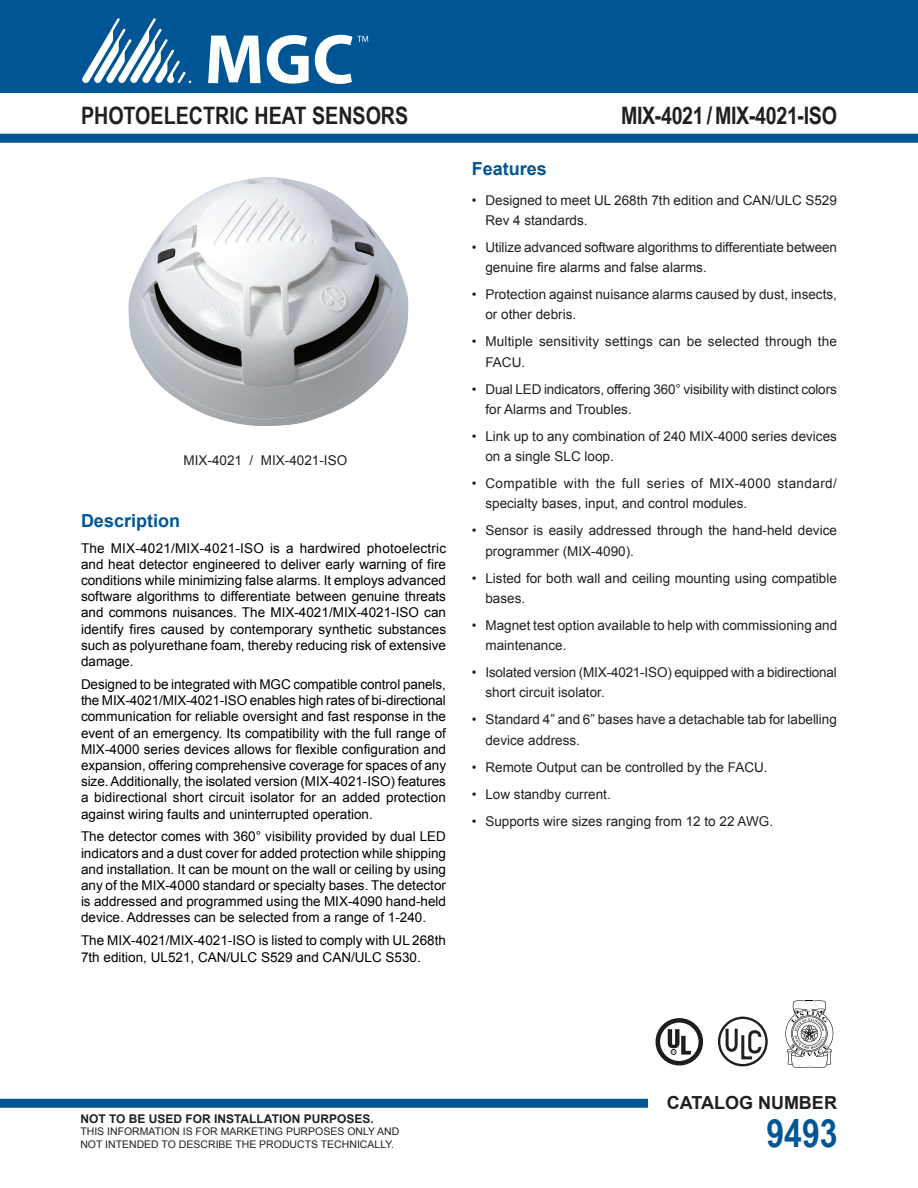
<style>
.page{position:relative;width:918px;height:1188px;background:#fff}
.page>*{position:absolute;margin:0;border:0;box-sizing:border-box;transform-origin:0 0}
.ParaStyle01-Leading_Auto__Align_Left{font:700 39px "Arial Narrow";color:#005595}
.List_Paragraph{font:700 24px "Arial Narrow";color:#231f20}
.ParaStyle01-Leading_Auto__Align_Left-2{font:700 18px "Arial";color:#005595}
.ParaStyle01-Leading_Auto__Align_Left-3{font:700 18px "Arial";color:#231f20}
.t1{font:13.5px/16.2px "Arial";color:#000;text-align:justify}
.ParaStyle02-Leading_Auto__Align_Justifie{font:13.5px/20.2px "Arial";color:#231f20}
.ParaStyle02-Leading_Auto__Align_Justifie-2{font:13.5px/20.2px "Arial";letter-spacing:.03em;color:#231f20}
.ParaStyle01-Leading_Auto__Align_Left-4{font:700 12px "Arial";color:#231f20}
.ParaStyle01-Leading_Auto__Align_Left-5{font:10.5px/12.6px "Arial";color:#231f20}
</style>
<div class="page">
<div style="left:0;top:0;width:918px;height:93px;background:#005595"></div>
<svg style="left:82px;top:18px;width:109px;height:65px"></svg>
<svg style="left:208px;top:36px;width:53px;height:47px"></svg>
<svg style="left:267px;top:35px;width:42px;height:49px"></svg>
<svg style="left:315px;top:35px;width:53px;height:49px"></svg>
<div style="left:0;top:134px;width:918px;height:9px;background:#005595"></div>
<div style="left:0;top:1099px;width:648px;height:9px;background:#005595"></div>
<img style="left:129px;top:177px;width:279px;height:249px">
<svg style="left:785px;top:1000px;width:48px;height:68px"></svg>
<div style="left:656px;top:1018px;width:47px;height:47px;border:5px solid #211d1e;border-radius:50%"></div>
<svg style="left:668px;top:1029px;width:23px;height:26px"></svg>
<div style="left:718px;top:1017px;width:50px;height:49px;border:2px solid #231f20;border-radius:50%"></div>
<svg style="left:724px;top:1026px;width:39px;height:35px"></svg>
<p class="List_Paragraph" style="left:81px;top:97px;width:329px">PHOTOELECTRIC HEAT SENSORS</p>
<p class="List_Paragraph" style="left:621px;top:97px;width:217px">MIX-4021 / MIX-4021-ISO</p>
<p class="ParaStyle02-Leading_Auto__Align_Justifie" style="left:184px;top:450px;width:165px">MIX-4021 / MIX-4021-ISO</p>
<p class="ParaStyle01-Leading_Auto__Align_Left-2" style="left:81px;top:509px;width:101px">Description</p>
<p class="t1" style="left:81px;top:540px;width:367px">The MIX-4021/MIX-4021-ISO is a hardwired photoelectric and heat detector engineered to deliver early warning of fire conditions while minimizing false alarms. It employs advanced software algorithms to differentiate between genuine threats and commons nuisances. The MIX-4021/MIX-4021-ISO can identify fires caused by contemporary synthetic substances such as polyurethane foam, thereby reducing risk of extensive damage.</p>
<p class="t1" style="left:81px;top:676px;width:367px">Designed to be integrated with MGC compatible control panels, the MIX-4021/MIX-4021-ISO enables high rates of bi-directional communication for reliable oversight and fast response in the event of an emergency. Its compatibility with the full range of MIX-4000 series devices allows for flexible configuration and expansion, offering comprehensive coverage for spaces of any size. Additionally, the isolated version (MIX-4021-ISO) features a bidirectional short circuit isolator for an added protection against wiring faults and uninterrupted operation.</p>
<p class="t1" style="left:81px;top:829px;width:367px">The detector comes with 360° visibility provided by dual LED indicators and a dust cover for added protection while shipping and installation. It can be mount on the wall or ceiling by using any of the MIX-4000 standard or specialty bases. The detector is addressed and programmed using the MIX-4090 hand-held device. Addresses can be selected from a range of 1-240.</p>
<p class="t1" style="left:81px;top:933px;width:367px">The MIX-4021/MIX-4021-ISO is listed to comply with UL 268th<br>7th edition, UL521, CAN/ULC S529 and CAN/ULC S530.</p>
<p class="ParaStyle01-Leading_Auto__Align_Left-2" style="left:472px;top:157px;width:77px">Features</p>
<p class="ParaStyle02-Leading_Auto__Align_Justifie" style="left:485px;top:190px;width:353px;text-indent:-14px">• Designed to meet UL 268th 7th edition and CAN/ULC S529<br>Rev 4 standards.</p>
<p class="ParaStyle02-Leading_Auto__Align_Justifie" style="left:485px;top:237px;width:353px;text-indent:-14px">• Utilize advanced software algorithms to differentiate between genuine fire alarms and false alarms.</p>
<p class="ParaStyle02-Leading_Auto__Align_Justifie" style="left:485px;top:284px;width:353px;text-indent:-14px">• Protection against nuisance alarms caused by dust, insects, or other debris.</p>
<p class="ParaStyle02-Leading_Auto__Align_Justifie" style="left:485px;top:332px;width:353px;text-indent:-14px">• Multiple sensitivity settings can be selected through the<br>FACU.</p>
<p class="ParaStyle02-Leading_Auto__Align_Justifie" style="left:485px;top:379px;width:353px;text-indent:-14px">• Dual LED indicators, offering 360° visibility with distinct colors for Alarms and Troubles.</p>
<p class="ParaStyle02-Leading_Auto__Align_Justifie" style="left:485px;top:426px;width:353px;text-indent:-14px">• Link up to any combination of 240 MIX-4000 series devices on a single SLC loop.</p>
<p class="ParaStyle02-Leading_Auto__Align_Justifie-2" style="left:485px;top:473px;width:353px;text-indent:-14px">• Compatible with the full series of MIX-4000 standard/ specialty bases, input, and control modules.</p>
<p class="ParaStyle02-Leading_Auto__Align_Justifie" style="left:485px;top:521px;width:353px;text-indent:-14px">• Sensor is easily addressed through the hand-held device programmer (MIX-4090).</p>
<p class="ParaStyle02-Leading_Auto__Align_Justifie" style="left:485px;top:568px;width:353px;text-indent:-14px">• Listed for both wall and ceiling mounting using compatible bases.</p>
<p class="ParaStyle02-Leading_Auto__Align_Justifie" style="left:485px;top:615px;width:353px;text-indent:-14px">• Magnet test option available to help with commissioning and maintenance.</p>
<p class="ParaStyle02-Leading_Auto__Align_Justifie" style="left:485px;top:662px;width:353px;text-indent:-14px">• Isolated version (MIX-4021-ISO) equipped with a bidirectional short circuit isolator.</p>
<p class="ParaStyle02-Leading_Auto__Align_Justifie" style="left:485px;top:710px;width:353px;text-indent:-14px">• Standard 4” and 6” bases have a detachable tab for labelling device address.</p>
<p class="ParaStyle02-Leading_Auto__Align_Justifie" style="left:472px;top:757px;width:297px">• Remote Output can be controlled by the FACU.</p>
<p class="ParaStyle02-Leading_Auto__Align_Justifie" style="left:472px;top:784px;width:140px">• Low standby current.</p>
<p class="ParaStyle02-Leading_Auto__Align_Justifie" style="left:472px;top:811px;width:303px">• Supports wire sizes ranging from 12 to 22 AWG.</p>
<p class="ParaStyle01-Leading_Auto__Align_Left-3" style="left:667px;top:1091px;width:172px">CATALOG NUMBER</p>
<p class="ParaStyle01-Leading_Auto__Align_Left-4" style="left:80px;top:1110px;width:295px">NOT TO BE USED FOR INSTALLATION PURPOSES.</p>
<p class="ParaStyle01-Leading_Auto__Align_Left-5" style="left:80px;top:1125px;width:321px">THIS INFORMATION IS FOR MARKETING PURPOSES ONLY AND<br>NOT INTENDED TO DESCRIBE THE PRODUCTS TECHNICALLY.</p>
<p class="ParaStyle01-Leading_Auto__Align_Left" style="left:767px;top:1104px;width:73px">9493</p>
</div>
